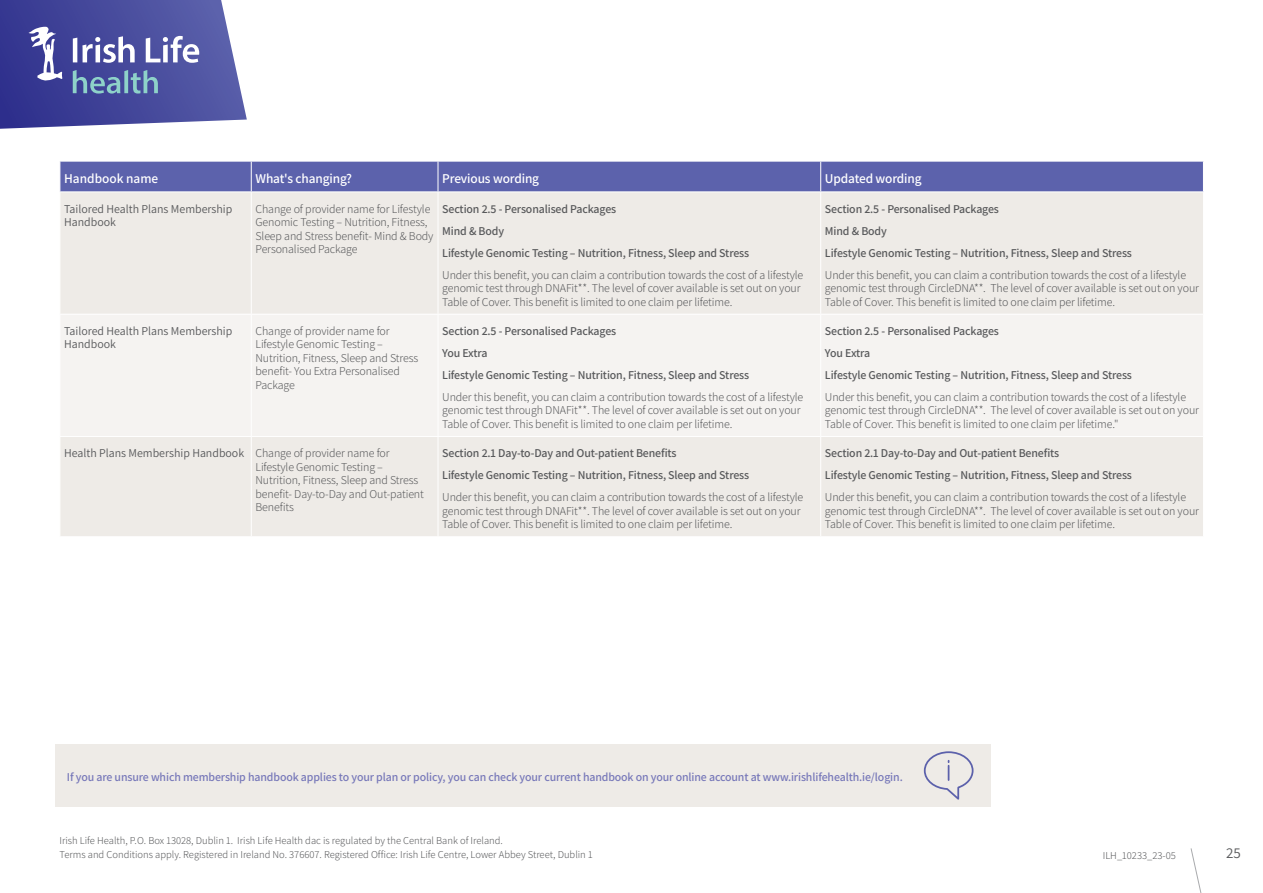
<style>
.page{position:relative;width:1263px;height:893px;background:#fff}
.page>*{position:absolute;margin:0;border:0;box-sizing:border-box;transform-origin:0 0}
.t1{font:15px "Assistant";color:#58595b}
.t2{font:600 13.5px "Assistant";letter-spacing:-.01em;color:#fff}
.t3{font:300 12px/13.5px "Assistant";letter-spacing:-.01em;color:#58595b}
.t4{font:600 12px/22px "Assistant";letter-spacing:-.01em;color:#58595b}
.t5{font:600 12px "Assistant";letter-spacing:-.01em;color:#7778b9}
.t6{font:12px/13.5px "Assistant";color:#58595b}
.t7{font:300 10.5px/13.5px "Assistant";color:#58595b}
.s1{font-weight:400}
</style>
<div class="page">
<div style="left:61px;top:162px;width:1142px;height:30px;background:#5c62ac"></div>
<div style="left:61px;top:193px;width:1142px;height:343px;background:#eeebe7"></div>
<div style="left:61px;top:315px;width:1142px;height:121px;background:#f5f3f1"></div>
<hr style="left:251px;top:192px;width:1px;height:122px;background:#fff">
<hr style="left:438px;top:192px;width:1px;height:122px;background:#fff">
<hr style="left:820px;top:192px;width:1px;height:122px;background:#fff">
<hr style="left:251px;top:315px;width:1px;height:121px;background:#fff">
<hr style="left:438px;top:315px;width:1px;height:121px;background:#fff">
<hr style="left:820px;top:315px;width:1px;height:121px;background:#fff">
<hr style="left:251px;top:437px;width:1px;height:99px;background:#fff">
<hr style="left:438px;top:437px;width:1px;height:99px;background:#fff">
<hr style="left:820px;top:437px;width:1px;height:99px;background:#fff">
<hr style="left:60px;top:314px;width:191px;height:1px;background:#fff">
<hr style="left:251px;top:314px;width:187px;height:1px;background:#fff">
<hr style="left:438px;top:314px;width:383px;height:1px;background:#fff">
<hr style="left:821px;top:314px;width:383px;height:1px;background:#fff">
<hr style="left:60px;top:436px;width:191px;height:1px;background:#fff">
<hr style="left:251px;top:436px;width:187px;height:1px;background:#fff">
<hr style="left:438px;top:436px;width:383px;height:1px;background:#fff">
<hr style="left:821px;top:436px;width:383px;height:1px;background:#fff">
<hr style="left:251px;top:161px;width:1px;height:31px;background:#fff">
<hr style="left:438px;top:161px;width:1px;height:31px;background:#fff">
<hr style="left:820px;top:161px;width:1px;height:31px;background:#fff">
<div style="left:55px;top:744px;width:936px;height:63px;background:#eeebe7"></div>
<svg style="left:923px;top:751px;width:51px;height:49px"></svg>
<svg style="left:0;top:0;width:247px;height:129px;background:#6166aa"></svg>
<svg style="left:1190px;top:848px;width:12px;height:45px"></svg>
<p class="t2" style="left:64px;top:170px;width:96px">Handbook name</p>
<p class="t2" style="left:255px;top:170px;width:98px">What's changing?</p>
<p class="t2" style="left:442px;top:170px;width:98px">Previous wording</p>
<p class="t2" style="left:825px;top:170px;width:98px">Updated wording</p>
<p class="t6" style="left:64px;top:201px;width:170px">Tailored Health Plans Membership<br>Handbook</p>
<p class="t3" style="left:255px;top:201px;width:180px">Change of provider name for Lifestyle Genomic Testing – Nutrition, Fitness, Sleep and Stress benefit- Mind &amp; Body Personalised Package</p>
<p class="t4" style="left:442px;top:197px;width:308px">Section 2.5 - Personalised Packages<br>Mind &amp; Body<br>Lifestyle Genomic Testing – Nutrition, Fitness, Sleep and Stress</p>
<p class="t3" style="left:442px;top:267px;width:363px">Under this benefit, you can claim a contribution towards the cost of a lifestyle genomic test through DNAFit**. The level of cover available is set out on your<br>Table of Cover. This benefit is limited to one claim per lifetime.</p>
<p class="t4" style="left:825px;top:197px;width:308px">Section 2.5 - Personalised Packages<br>Mind &amp; Body<br>Lifestyle Genomic Testing – Nutrition, Fitness, Sleep and Stress</p>
<p class="t3" style="left:825px;top:267px;width:376px">Under this benefit, you can claim a contribution towards the cost of a lifestyle genomic test through CircleDNA**. The level of cover available is set out on your<br>Table of Cover. This benefit is limited to one claim per lifetime.</p>
<p class="t6" style="left:64px;top:324px;width:170px">Tailored Health Plans Membership<br>Handbook</p>
<p class="t3" style="left:255px;top:324px;width:164px">Change of provider name for<br>Lifestyle Genomic Testing –<br>Nutrition, Fitness, Sleep and Stress benefit- You Extra Personalised<br>Package</p>
<p class="t4" style="left:442px;top:319px;width:308px">Section 2.5 - Personalised Packages<br>You Extra<br>Lifestyle Genomic Testing – Nutrition, Fitness, Sleep and Stress</p>
<p class="t3" style="left:442px;top:390px;width:363px">Under this benefit, you can claim a contribution towards the cost of a lifestyle genomic test through DNAFit**. The level of cover available is set out on your<br>Table of Cover. This benefit is limited to one claim per lifetime.</p>
<p class="t3" style="left:255px;top:446px;width:170px;text-indent:-191px"><span class="s1">Health Plans Membership Handbook</span> Change of provider name for Lifestyle Genomic Testing – Nutrition, Fitness, Sleep and Stress benefit- Day-to-Day and Out-patient Benefits</p>
<p class="t4" style="left:442px;top:442px;width:308px">Section 2.1 Day-to-Day and Out-patient Benefits<br>Lifestyle Genomic Testing – Nutrition, Fitness, Sleep and Stress</p>
<p class="t3" style="left:442px;top:490px;width:363px">Under this benefit, you can claim a contribution towards the cost of a lifestyle genomic test through DNAFit**. The level of cover available is set out on your<br>Table of Cover. This benefit is limited to one claim per lifetime.</p>
<p class="t4" style="left:825px;top:319px;width:308px">Section 2.5 - Personalised Packages<br>You Extra<br>Lifestyle Genomic Testing – Nutrition, Fitness, Sleep and Stress</p>
<p class="t3" style="left:825px;top:390px;width:376px">Under this benefit, you can claim a contribution towards the cost of a lifestyle genomic test through CircleDNA**. The level of cover available is set out on your<br>Table of Cover. This benefit is limited to one claim per lifetime."</p>
<p class="t4" style="left:825px;top:442px;width:308px">Section 2.1 Day-to-Day and Out-patient Benefits<br>Lifestyle Genomic Testing – Nutrition, Fitness, Sleep and Stress</p>
<p class="t3" style="left:825px;top:490px;width:376px">Under this benefit, you can claim a contribution towards the cost of a lifestyle genomic test through CircleDNA**. The level of cover available is set out on your<br>Table of Cover. This benefit is limited to one claim per lifetime.</p>
<p class="t5" style="left:67px;top:768px;width:837px">If you are unsure which membership handbook applies to your plan or policy, you can check your current handbook on your online account at www.irishlifehealth.ie/login.</p>
<p class="t7" style="left:60px;top:833px;width:535px">Irish Life Health, P.O. Box 13028, Dublin 1. Irish Life Health dac is regulated by the Central Bank of Ireland.<br>Terms and Conditions apply. Registered in Ireland No. 376607. Registered Office: Irish Life Centre, Lower Abbey Street, Dublin 1</p>
<p class="t7" style="left:1103px;top:848px;width:75px">ILH_10233_23-05</p>
<p class="t1" style="left:1226px;top:843px;width:16px">25</p>
</div>
